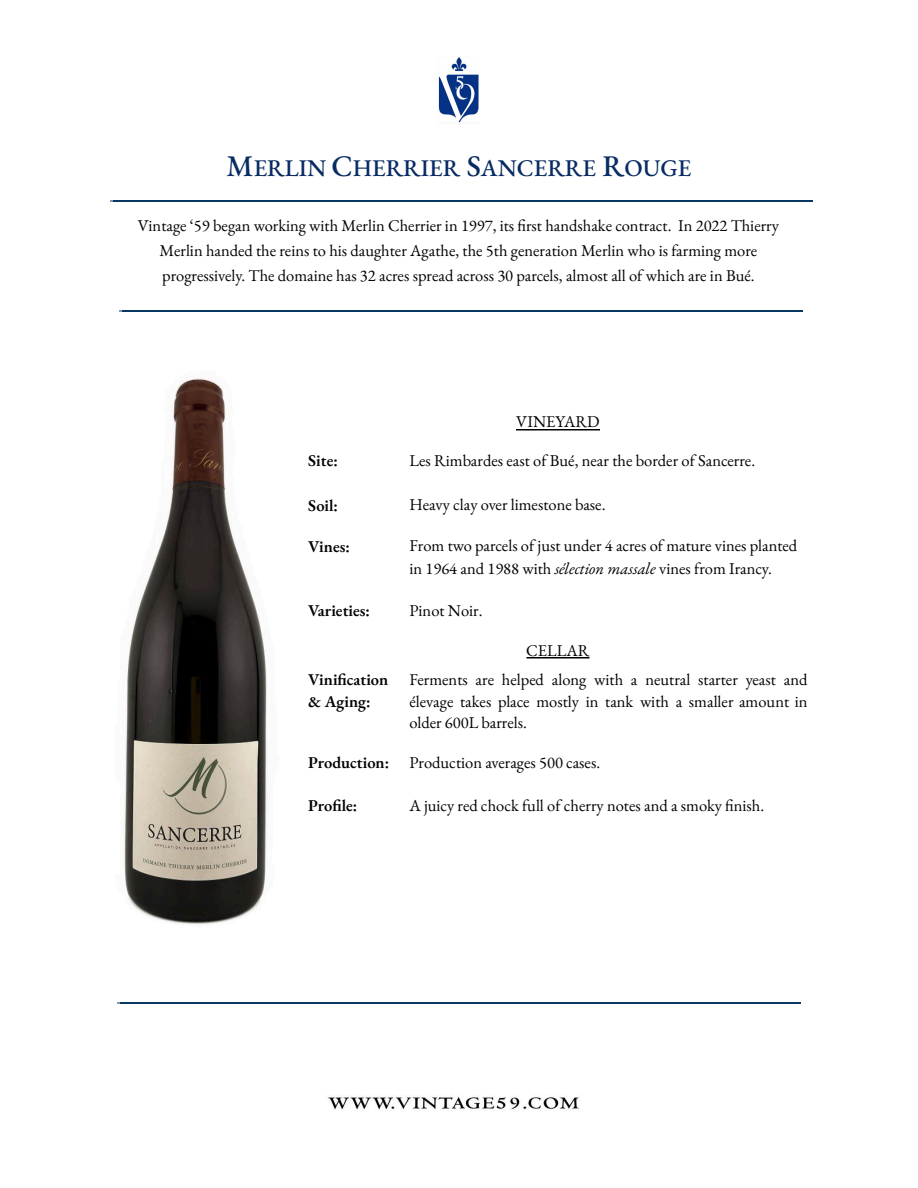
<style>
.page{position:relative;width:918px;height:1188px;background:#fff}
.page>*{position:absolute;margin:0;border:0;box-sizing:border-box;transform-origin:0 0}
.t1{font:500 24px "EB Garamond";color:#072b62}
.t2{font:16.5px/24.8px "EB Garamond";color:#000;text-align:center}
.t3{font:600 16.5px/21.6px "EB Garamond";color:#000}
.s1{font-size:30px}
.s2{font-style:italic}
.s3{font-weight:600}
</style>
<div class="page">
<hr style="left:516px;top:429px;width:84px;height:1px;background:#000">
<hr style="left:526px;top:657px;width:64px;height:2px;background:#000">
<img style="left:438px;top:57px;width:41px;height:66px">
<img style="left:110px;top:200px;width:702px;height:2px">
<img style="left:119px;top:310px;width:683px;height:1px">
<img style="left:123px;top:378px;width:145px;height:547px">
<img style="left:118px;top:1003px;width:682px;height:1px">
<img style="left:328px;top:1096px;width:251px;height:14px">
<h1 class="t1" style="left:226px;top:152px;width:467px"><span class="s1">M</span>ERLIN <span class="s1">C</span>HERRIER <span class="s1">S</span>ANCERRE <span class="s1">R</span>OUGE</h1>
<p class="t2" style="left:138px;top:213px;width:643px">Vintage ‘59 began working with Merlin Cherrier in 1997, its first handshake contract. In 2022 Thierry<br>Merlin handed the reins to his daughter Agathe, the 5th generation Merlin who is farming more progressively. The domaine has 32 acres spread across 30 parcels, almost all of which are in Bué.</p>
<p class="t2" style="left:516px;top:409px;width:85px">VINEYARD</p>
<p class="t3" style="left:308px;top:449px;width:31px">Site:</p>
<p class="t2" style="left:410px;top:447px;width:347px">Les Rimbardes east of Bué, near the border of Sancerre.</p>
<p class="t3" style="left:308px;top:494px;width:31px">Soil:</p>
<p class="t2" style="left:410px;top:492px;width:197px">Heavy clay over limestone base.</p>
<p class="t3" style="left:308px;top:535px;width:43px">Vines:</p>
<p class="t2" style="left:410px;top:533px;width:389px;line-height:23.2px;text-align:left">From two parcels of just under 4 acres of mature vines planted in 1964 and 1988 with <span class="s2">sélection massale</span> vines from Irancy.</p>
<p class="t3" style="left:308px;top:600px;width:63px">Varieties:</p>
<p class="t2" style="left:410px;top:598px;width:75px">Pinot Noir.</p>
<p class="t2" style="left:526px;top:638px;width:65px">CELLAR</p>
<p class="t3" style="left:308px;top:668px;width:82px">Vinification &amp; Aging:</p>
<p class="t2" style="left:410px;top:668px;width:400px;line-height:21.6px;text-align:justify">Ferments are helped along with a neutral starter yeast and élevage takes place mostly in tank with a smaller amount in older 600L barrels.</p>
<p class="t2" style="left:308px;top:749px;width:293px"><span class="s3">Production:</span> Production averages 500 cases.</p>
<p class="t3" style="left:308px;top:795px;width:51px">Profile:</p>
<p class="t2" style="left:410px;top:793px;width:356px">A juicy red chock full of cherry notes and a smoky finish.</p>
</div>
